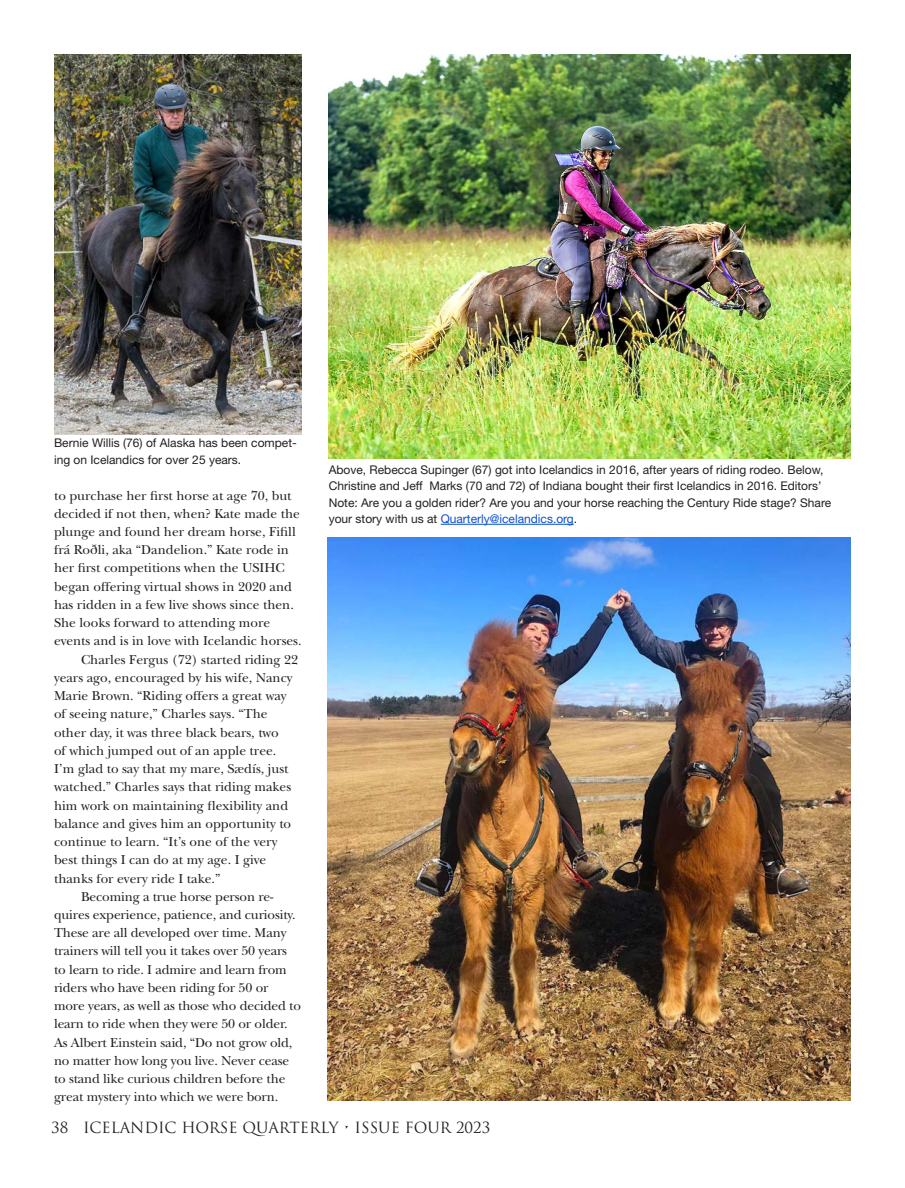
<style>
.page{position:relative;width:905px;height:1188px;background:#fff}
.page>*{position:absolute;margin:0;border:0;box-sizing:border-box;transform-origin:0 0}
.t1{font:15px "Trajan Pro";color:#231f20}
.BodyText_Indent{font:13.5px/18.3px "New Baskerville Std";color:#231f20}
.PhotoCaption{font:12px/16.5px "Helvetica Neue LT Std";color:#231f20}
.s1{color:#094fd1}
</style>
<div class="page">
<img style="left:328px;top:538px;width:522px;height:563px">
<img style="left:54px;top:54px;width:248px;height:380px">
<img style="left:328px;top:54px;width:522px;height:405px">
<hr style="left:441px;top:524px;width:133px;height:1px;background:#094fd1">
<p class="PhotoCaption" style="left:54px;top:435px;width:244px">Bernie Willis (76) of Alaska has been compet&shy;ing on Icelandics for over 25 years.</p>
<p class="BodyText_Indent" style="left:54px;top:486px;width:249px">to purchase her first horse at age 70, but decided if not then, when? Kate made the plunge and found her dream horse, Fifill frá Roðli, aka “Dandelion.” Kate rode in her first competitions when the USIHC began offering virtual shows in 2020 and has ridden in a few live shows since then.<br>She looks forward to attending more events and is in love with Icelandic horses.</p>
<p class="BodyText_Indent" style="left:54px;top:650px;width:246px;text-indent:27px">Charles Fergus (72) started riding 22 years ago, encouraged by his wife, Nancy Marie Brown. “Riding offers a great way of seeing nature,” Charles says. “The other day, it was three black bears, two<br>of which jumped out of an apple tree.<br>I’m glad to say that my mare, Sædís, just watched.” Charles says that riding makes him work on maintaining flexibility and balance and gives him an opportunity to continue to learn. “It’s one of the very best things I can do at my age. I give thanks for every ride I take.”</p>
<p class="BodyText_Indent" style="left:54px;top:887px;width:248px;text-indent:27px">Becoming a true horse person re&shy;quires experience, patience, and curiosity.<br>These are all developed over time. Many trainers will tell you it takes over 50 years to learn to ride. I admire and learn from riders who have been riding for 50 or more years, as well as those who decided to learn to ride when they were 50 or older.<br>As Albert Einstein said, “Do not grow old, no matter how long you live. Never cease to stand like curious children before the great mystery into which we were born.</p>
<p class="PhotoCaption" style="left:328px;top:461px;width:504px">Above, Rebecca Supinger (67) got into Icelandics in 2016, after years of riding rodeo. Below, Christine and Jeff Marks (70 and 72) of Indiana bought their first Icelandics in 2016. Editors’ Note: Are you a golden rider? Are you and your horse reaching the Century Ride stage? Share your story with us at <span class="s1">Quarterly@icelandics.org</span>.</p>
<p class="t1" style="left:51px;top:1119px;width:440px">38 ICELANDIC HORSE QUARTERLY • ISSUE FOUR 2023</p>
</div>
